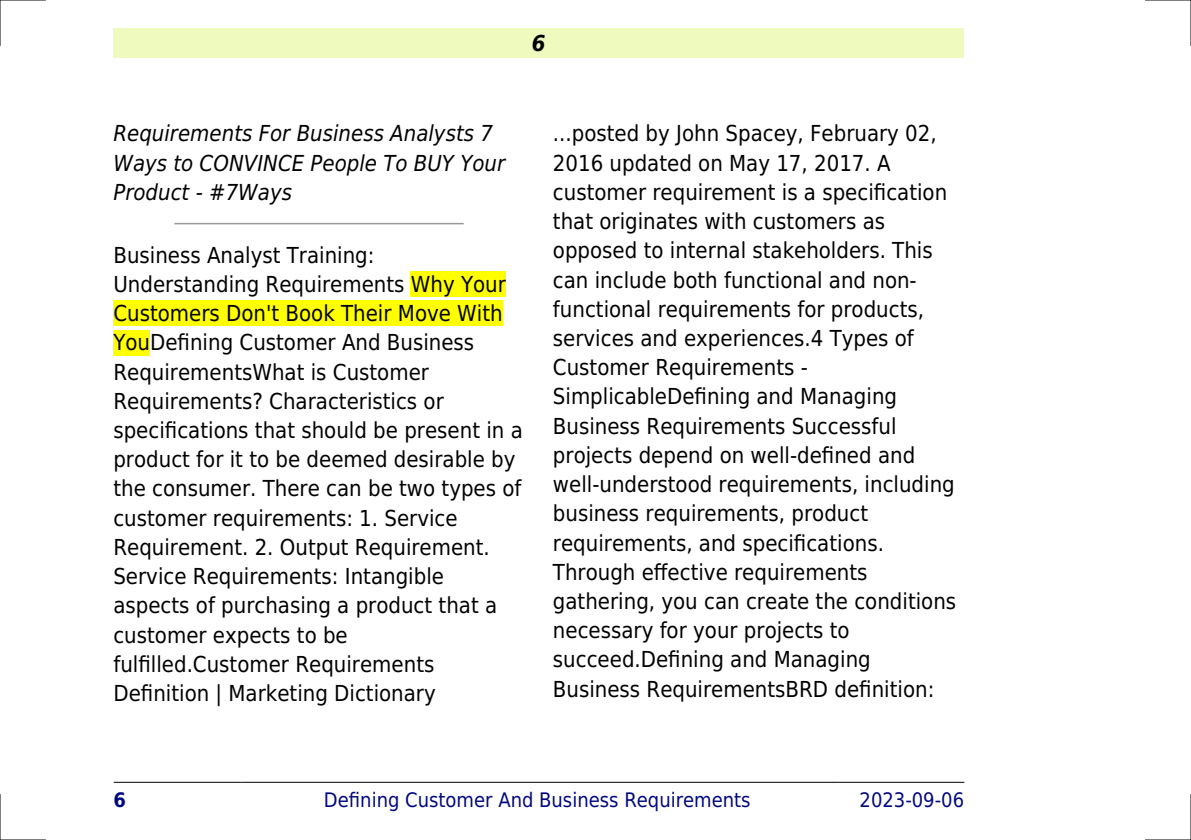
<style>
.page{position:relative;width:1191px;height:840px;background:#fff}
.page>*{position:absolute;margin:0;border:0;box-sizing:border-box;transform-origin:0 0}
.t1{font:22px/29.2px "DejaVu Sans Condensed";color:#000}
.t2{font:italic 22px/29.2px "DejaVu Sans Condensed";color:#000}
.t3{font:italic 700 22px "DejaVu Sans Condensed";color:#000}
.t4{font:20px "DejaVu Sans Condensed";color:#000880}
.t5{font:700 20px "DejaVu Sans Condensed";color:#000880}
</style>
<div class="page">
<div style="left:113px;top:28px;width:851px;height:30px;background:#effbbe"></div>
<hr style="left:114px;top:781px;width:127px;height:1px;background:#000">
<hr style="left:242px;top:781px;width:591px;height:1px;background:#000">
<hr style="left:833px;top:781px;width:131px;height:1px;background:#000">
<hr style="left:175px;top:223px;width:288px;height:1px;background:#999">
<div style="left:411px;top:271px;width:95px;height:26px;background:#ff0"></div>
<div style="left:113px;top:300px;width:390px;height:26px;background:#ff0"></div>
<div style="left:113px;top:330px;width:37px;height:25px;background:#ff0"></div>
<hr style="left:0;top:0;width:45px;height:1px;background:#000">
<hr style="left:1145px;top:0;width:46px;height:1px;background:#000">
<hr style="left:0;top:839px;width:45px;height:1px;background:#000">
<hr style="left:1145px;top:839px;width:46px;height:1px;background:#000">
<hr style="left:0;top:0;width:1px;height:45px;background:#000">
<hr style="left:0;top:794px;width:1px;height:45px;background:#000">
<hr style="left:1190px;top:0;width:1px;height:45px;background:#000">
<hr style="left:1190px;top:794px;width:1px;height:45px;background:#000">
<p class="t3" style="left:532px;top:30px;width:15px">6</p>
<p class="t2" style="left:113px;top:119px;width:393px">Requirements For Business Analysts 7<br>Ways to CONVINCE People To BUY Your<br>Product - #7Ways</p>
<p class="t1" style="left:113px;top:240px;width:411px">Business Analyst Training:<br>Understanding Requirements Why Your Customers Don't Book Their Move With YouDefining Customer And Business RequirementsWhat is Customer Requirements? Characteristics or specifications that should be present in a product for it to be deemed desirable by the consumer. There can be two types of customer requirements: 1. Service Requirement. 2. Output Requirement.<br>Service Requirements: Intangible aspects of purchasing a product that a customer expects to be fulfilled.Customer Requirements Definition | Marketing Dictionary</p>
<p class="t1" style="left:553px;top:119px;width:405px">...posted by John Spacey, February 02, 2016 updated on May 17, 2017. A customer requirement is a specification that originates with customers as opposed to internal stakeholders. This can include both functional and non&shy;functional requirements for products, services and experiences.4 Types of Customer Requirements - SimplicableDefining and Managing Business Requirements Successful projects depend on well-defined and well-understood requirements, including business requirements, product requirements, and specifications.<br>Through effective requirements gathering, you can create the conditions necessary for your projects to succeed.Defining and Managing Business RequirementsBRD definition:</p>
<p class="t5" style="left:113px;top:787px;width:14px">6</p>
<p class="t4" style="left:324px;top:787px;width:428px">Defining Customer And Business Requirements</p>
<p class="t4" style="left:859px;top:787px;width:106px">2023-09-06</p>
</div>
